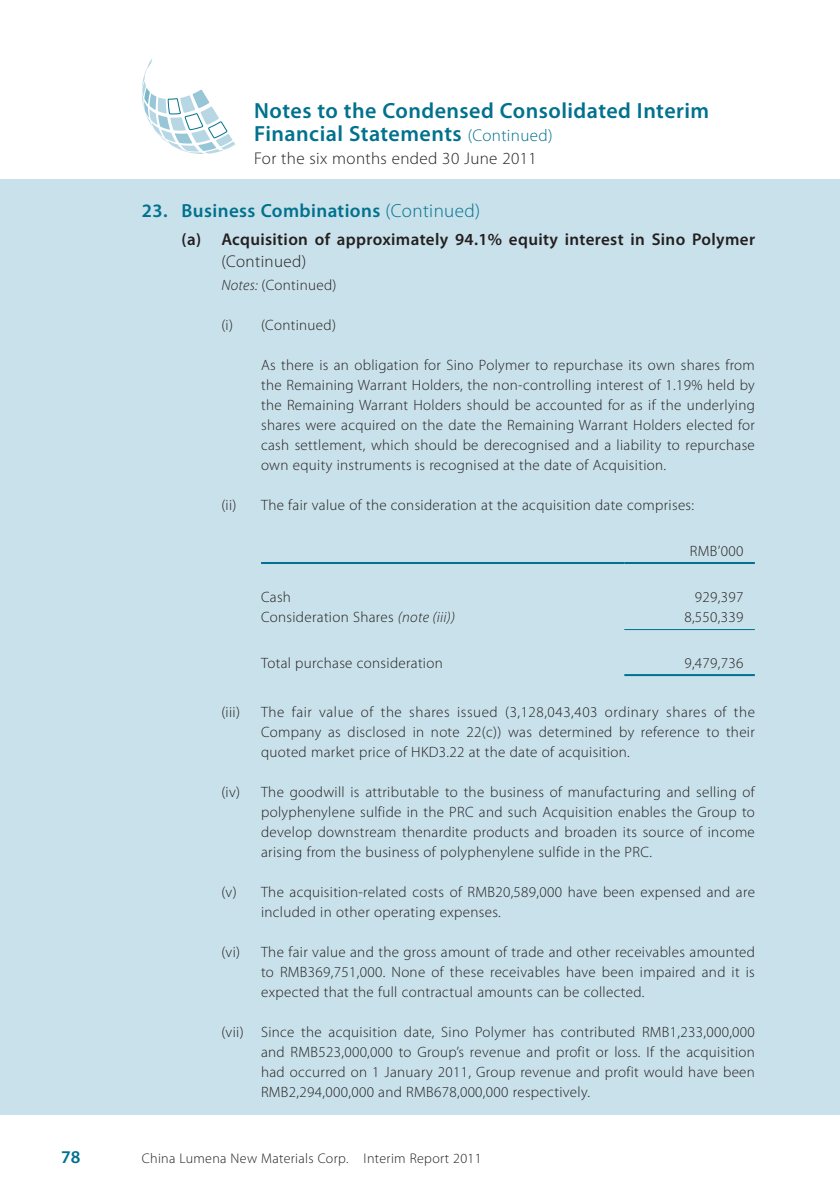
<style>
.page{position:relative;width:840px;height:1191px;background:#fff}
.page>*{position:absolute;margin:0;border:0;box-sizing:border-box;transform-origin:0 0}
.t1{font:600 22px/23.2px "Myriad Pro";letter-spacing:.02em;color:#00718e}
.t2{font:600 19px "Myriad Pro";letter-spacing:.02em;color:#00718e}
.t3{font:600 18px "Myriad Pro";color:#00718e}
.t4{font:600 17px "Myriad Pro";letter-spacing:.02em;color:#231f20}
.t5{font:300 17px "Myriad Pro";letter-spacing:.02em;color:#231f20}
.t6{font:300 15px/20px "Myriad Pro";letter-spacing:.02em;color:#231f20;text-align:justify}
.t7{font:300 14px "Myriad Pro";letter-spacing:.02em;color:#231f20}
.s1{font-weight:300;font-size:17px}
.s2{font-weight:300}
.s3{font-style:italic}
</style>
<div class="page">
<div style="left:0;top:179px;width:839px;height:936px;background:#c9e1ea"></div>
<svg style="left:142px;top:58px;width:93px;height:96px"></svg>
<hr style="left:261px;top:562px;width:363px;height:2px;background:#00718e">
<hr style="left:624px;top:562px;width:130px;height:2px;background:#00718e">
<hr style="left:624px;top:629px;width:130px;height:1px;background:#00718e">
<hr style="left:624px;top:674px;width:130px;height:2px;background:#00718e">
<h1 class="t1" style="left:254px;top:98px;width:456px">Notes to the Condensed Consolidated Interim<br>Financial Statements <span class="s1">(Continued)</span></h1>
<p class="t5" style="left:254px;top:149px;width:284px">For the six months ended 30 June 2011</p>
<p class="t2" style="left:142px;top:199px;width:340px">23. Business Combinations <span class="s2">(Continued)</span></p>
<p class="t4" style="left:181px;top:228px;width:574px">(a) Acquisition of approximately 94.1% equity interest in Sino Polymer</p>
<p class="t5" style="left:221px;top:252px;width:86px">(Continued)</p>
<p class="t6" style="left:221px;top:275px;width:117px"><span class="s3">Notes:</span> (Continued)</p>
<p class="t6" style="left:221px;top:315px;width:116px">(i) (Continued)</p>
<p class="t6" style="left:261px;top:355px;width:495px">As there is an obligation for Sino Polymer to repurchase its own shares from the Remaining Warrant Holders, the non-controlling interest of 1.19% held by the Remaining Warrant Holders should be accounted for as if the underlying shares were acquired on the date the Remaining Warrant Holders elected for cash settlement, which should be derecognised and a liability to repurchase own equity instruments is recognised at the date of Acquisition.</p>
<p class="t6" style="left:221px;top:495px;width:474px">(ii) The fair value of the consideration at the acquisition date comprises:</p>
<p class="t6" style="left:689px;top:541px;width:55px">RMB’000</p>
<p class="t6" style="left:261px;top:587px;width:31px">Cash</p>
<p class="t6" style="left:694px;top:587px;width:50px">929,397</p>
<p class="t6" style="left:261px;top:607px;width:195px">Consideration Shares <span class="s3">(note (iii))</span></p>
<p class="t6" style="left:684px;top:607px;width:61px">8,550,339</p>
<p class="t6" style="left:261px;top:653px;width:183px">Total purchase consideration</p>
<p class="t6" style="left:684px;top:653px;width:61px">9,479,736</p>
<p class="t6" style="left:221px;top:702px;width:20px">(iii)</p>
<p class="t6" style="left:261px;top:702px;width:495px">The fair value of the shares issued (3,128,043,403 ordinary shares of the Company as disclosed in note 22(c)) was determined by reference to their quoted market price of HKD3.22 at the date of acquisition.</p>
<p class="t6" style="left:261px;top:782px;width:495px;text-indent:-40px">(iv) The goodwill is attributable to the business of manufacturing and selling of polyphenylene sulfide in the PRC and such Acquisition enables the Group to develop downstream thenardite products and broaden its source of income arising from the business of polyphenylene sulfide in the PRC.</p>
<p class="t6" style="left:261px;top:882px;width:495px;text-indent:-40px">(v) The acquisition-related costs of RMB20,589,000 have been expensed and are included in other operating expenses.</p>
<p class="t6" style="left:261px;top:942px;width:495px;text-indent:-40px">(vi) The fair value and the gross amount of trade and other receivables amounted to RMB369,751,000. None of these receivables have been impaired and it is expected that the full contractual amounts can be collected.</p>
<p class="t6" style="left:261px;top:1022px;width:495px;text-indent:-40px">(vii) Since the acquisition date, Sino Polymer has contributed RMB1,233,000,000 and RMB523,000,000 to Group’s revenue and profit or loss. If the acquisition had occurred on 1 January 2011, Group revenue and profit would have been RMB2,294,000,000 and RMB678,000,000 respectively.</p>
<p class="t3" style="left:61px;top:1145px;width:21px">78</p>
<p class="t7" style="left:142px;top:1150px;width:341px">China Lumena New Materials Corp. Interim Report 2011</p>
</div>
